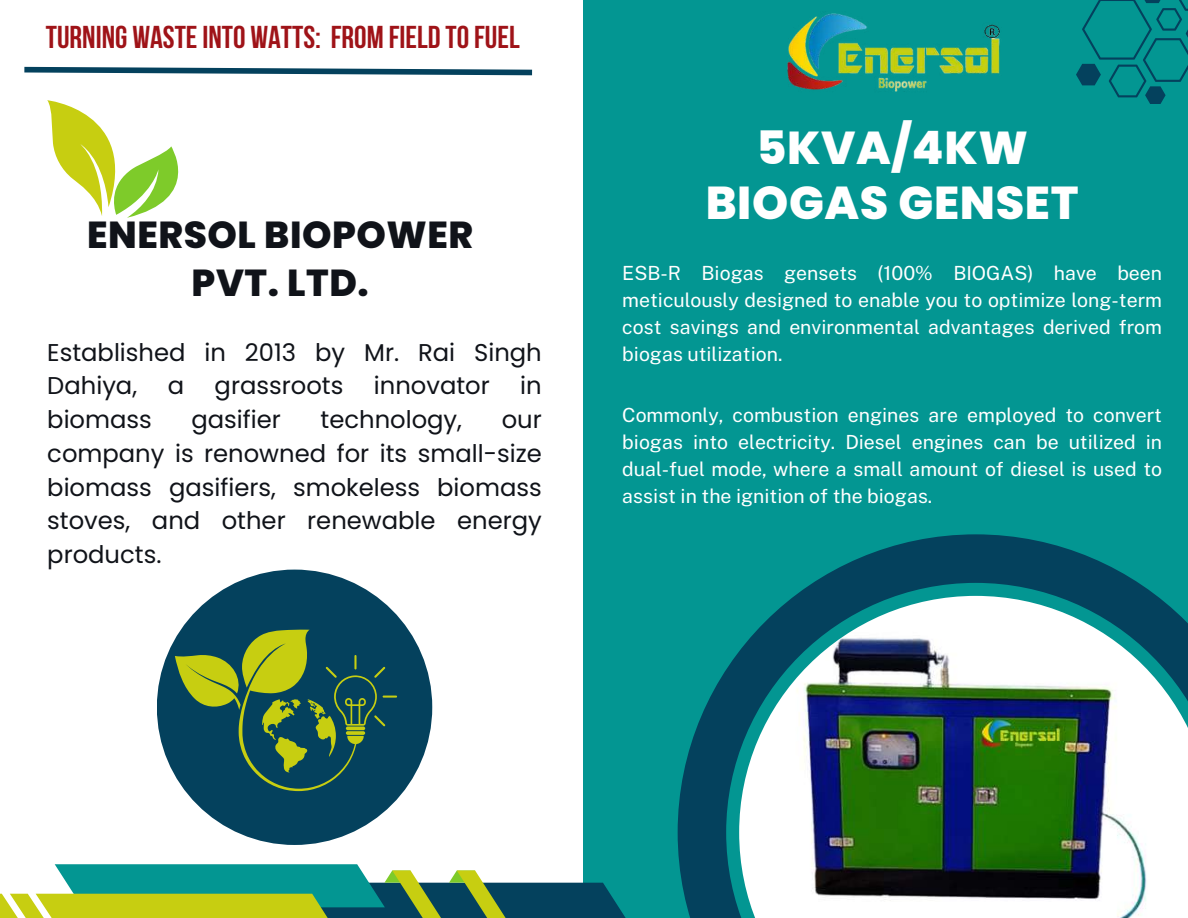
<style>
.page{position:relative;width:1188px;height:918px;background:#fff}
.page>*{position:absolute;margin:0;border:0;box-sizing:border-box;transform-origin:0 0}
.t1{font:800 46.05px/55.2px "Poppins";letter-spacing:.015em;color:#fff;text-align:center}
.t2{font:800 37.5px/48.3px "Poppins";letter-spacing:.015em;color:#101319;text-align:center}
.t3{font:700 31.5px "Bebas Neue";color:#9f1318}
.t4{font:24.3px/33.8px "Poppins";color:#101319}
.t5{font:19.5px/27px "Public Sans";color:#fff;text-align:justify}
</style>
<div class="page">
<div style="left:583px;top:0;width:605px;height:918px;background:#039692"></div>
<svg style="left:678px;top:534px;width:510px;height:384px"></svg>
<svg style="left:24px;top:66px;width:509px;height:10px"></svg>
<img style="left:787px;top:13px;width:213px;height:79px">
<div style="left:157px;top:570px;width:275px;height:275px;background:#04415d;border-radius:50%"></div>
<svg style="left:175px;top:630px;width:222px;height:161px"></svg>
<svg style="left:47px;top:100px;width:132px;height:118px"></svg>
<svg style="left:0;top:864px;width:626px;height:54px"></svg>
<svg style="left:1076px;top:0;width:112px;height:104px"></svg>
<h3 class="t3" style="left:46px;top:24px;width:475px">TURNING WASTEINTO WATTS: FROM FIELD TOFUEL</h3>
<h2 class="t2" style="left:87px;top:211px;width:388px">ENERSOL BIOPOWER<br>PVT. LTD.</h2>
<p class="t4" style="left:47px;top:335px;width:496px">Established in 2013 by Mr. Rai Singh<br>Dahiya,</p>
<p class="t4" style="left:168px;top:369px;width:18px">a</p>
<p class="t4" style="left:215px;top:369px;width:130px">grassroots</p>
<p class="t4" style="left:374px;top:369px;width:117px">innovator</p>
<p class="t4" style="left:520px;top:369px;width:23px">in</p>
<p class="t4" style="left:47px;top:403px;width:106px">biomass</p>
<p class="t4" style="left:192px;top:403px;width:91px">gasifier</p>
<p class="t4" style="left:321px;top:403px;width:143px">technology,</p>
<p class="t4" style="left:47px;top:403px;width:496px;text-align:justify;text-indent:454px">our company is renowned for its small-size biomass gasifiers, smokeless biomass stoves, and other renewable energy products.</p>
<h1 class="t1" style="left:706px;top:120px;width:374px">5KVA/4KW<br>BIOGAS GENSET</h1>
<p class="t5" style="left:622px;top:259px;width:541px">ESB-R Biogas gensets (100% BIOGAS) have been meticulously designed to enable you to optimize long-term cost savings and environmental advantages derived from biogas utilization.</p>
<p class="t5" style="left:622px;top:401px;width:541px">Commonly, combustion engines are employed to convert biogas into electricity. Diesel engines can be utilized in dual-fuel mode, where a small amount of diesel is used to assist in the ignition of the biogas.</p>
</div>
